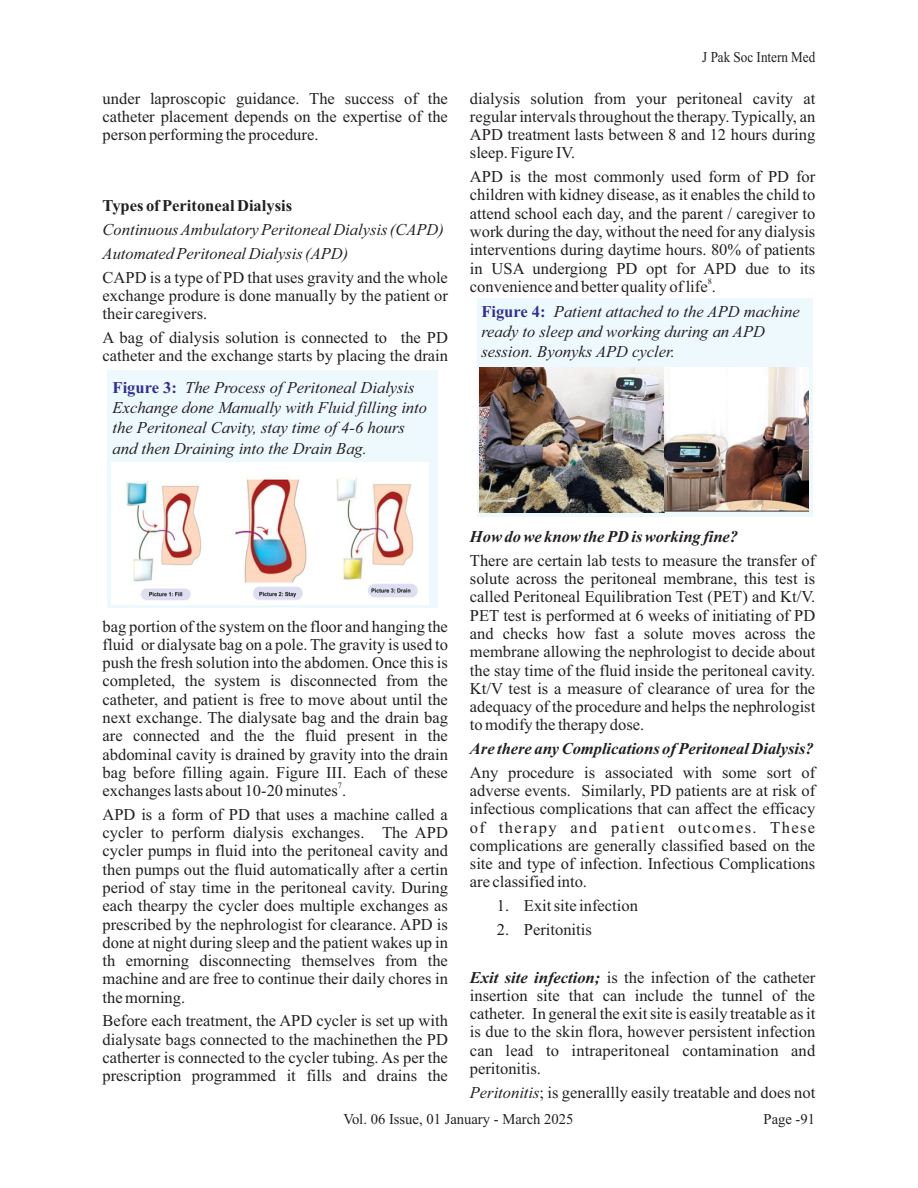
<style>
.page{position:relative;width:918px;height:1188px;background:#fff}
.page>*{position:absolute;margin:0;border:0;box-sizing:border-box;transform-origin:0 0}
.t1{font:16.5px/18.3px "Times New Roman";color:#231f20;text-align:justify}
.t2{font:italic 16.5px/20.1px "Times New Roman";color:#231f20}
.t3{font:italic 700 16.5px "Times New Roman";color:#231f20}
.t4{font:700 16.5px "Times New Roman";color:#231f20}
.t5{font:15px "Times New Roman";color:#231f20}
.t6{font:15px "Times New Roman";color:#231f20;scale:.88 1}
.t7{font:8.25px "Times New Roman";color:#231f20}
.s1{font-weight:700;font-style:normal;color:#2e3092}
.s2{font-weight:700;font-style:italic}
.s3{font-style:italic}
</style>
<div class="page">
<div style="left:108px;top:370px;width:330px;height:238px;background:#eef9fe"></div>
<img style="left:111px;top:462px;width:318px;height:143px">
<div style="left:477px;top:299px;width:335px;height:218px;background:#eef9fe"></div>
<img style="left:480px;top:368px;width:329px;height:144px">
<p class="t1" style="left:103px;top:91px;width:347px">under laproscopic guidance. The success of the catheter placement depends on the expertise of the person performing the procedure.</p>
<p class="t4" style="left:103px;top:200px;width:191px">Types of Peritoneal Dialysis</p>
<p class="t2" style="left:103px;top:219px;width:343px;line-height:23.7px">Continuous Ambulatory Peritoneal Dialysis (CAPD)<br>Automated Peritoneal Dialysis (APD)</p>
<p class="t1" style="left:103px;top:270px;width:347px">CAPD is a type of PD that uses gravity and the whole exchange produre is done manually by the patient or their caregivers.</p>
<p class="t1" style="left:103px;top:330px;width:347px">A bag of dialysis solution is connected to the PD catheter and the exchange starts by placing the drain</p>
<p class="t2" style="left:113px;top:379px;width:316px"><span class="s1">Figure 3:</span> The Process of Peritoneal Dialysis Exchange done Manually with Fluid filling into the Peritoneal Cavity, stay time of 4-6 hours and then Draining into the Drain Bag.</p>
<p class="t6" style="left:702px;top:52px;width:130px">J Pak Soc Intern Med</p>
<p class="t1" style="left:470px;top:91px;width:347px">dialysis solution from your peritoneal cavity at regular intervals throughout the therapy. Typically, an APD treatment lasts between 8 and 12 hours during sleep. Figure IV.</p>
<p class="t1" style="left:470px;top:169px;width:347px">APD is the most commonly used form of PD for children with kidney disease, as it enables the child to attend school each day, and the parent / caregiver to work during the day, without the need for any dialysis interventions during daytime hours. 80% of patients in USA undergiong PD opt for APD due to its</p>
<p class="t7" style="left:708px;top:278px;width:6px">8</p>
<p class="t1" style="left:470px;top:279px;width:248px">convenience and better quality of life .</p>
<p class="t2" style="left:481px;top:303px;width:320px"><span class="s1">Figure 4:</span> Patient attached to the APD machine ready to sleep and working during an APD session. Byonyks APD cycler.</p>
<p class="t1" style="left:103px;top:619px;width:347px">bag portion of the system on the floor and hanging the fluid or dialysate bag on a pole. The gravity is used to push the fresh solution into the abdomen. Once this is completed, the system is disconnected from the catheter, and patient is free to move about until the next exchange. The dialysate bag and the drain bag are connected and the the fluid present in the abdominal cavity is drained by gravity into the drain bag before filling again. Figure III. Each of these</p>
<p class="t7" style="left:338px;top:782px;width:6px">7</p>
<p class="t1" style="left:103px;top:780px;width:347px;line-height:23.7px">exchanges lasts about 10-20 minutes .<br>APD is a form of PD that uses a machine called a</p>
<p class="t1" style="left:103px;top:825px;width:347px">cycler to perform dialysis exchanges. The APD cycler pumps in fluid into the peritoneal cavity and then pumps out the fluid automatically after a certin period of stay time in the peritoneal cavity. During each thearpy the cycler does multiple exchanges as prescribed by the nephrologist for clearance. APD is done at night during sleep and the patient wakes up in th emorning disconnecting themselves from the machine and are free to continue their daily chores in the morning.</p>
<p class="t1" style="left:103px;top:1013px;width:347px">Before each treatment, the APD cycler is set up with dialysate bags connected to the machinethen the PD catherter is connected to the cycler tubing. As per the prescription programmed it fills and drains the</p>
<p class="t3" style="left:470px;top:531px;width:270px">How do we know the PD is working fine?</p>
<p class="t1" style="left:470px;top:553px;width:347px">There are certain lab tests to measure the transfer of solute across the peritoneal membrane, this test is called Peritoneal Equilibration Test (PET) and Kt/V.<br>PET test is performed at 6 weeks of initiating of PD and checks how fast a solute moves across the membrane allowing the nephrologist to decide about the stay time of the fluid inside the peritoneal cavity.<br>Kt/V test is a measure of clearance of urea for the adequacy of the procedure and helps the nephrologist to modify the therapy dose.</p>
<p class="t3" style="left:470px;top:743px;width:345px">Are there any Complications of Peritoneal Dialysis?</p>
<p class="t1" style="left:470px;top:765px;width:347px">Any procedure is associated with some sort of adverse events. Similarly, PD patients are at risk of infectious complications that can affect the efficacy of therapy and patient outcomes. These complications are generally classified based on the site and type of infection. Infectious Complications are classified into.</p>
<p class="t1" style="left:497px;top:898px;width:143px">1. Exit site infection</p>
<p class="t1" style="left:497px;top:922px;width:96px">2. Peritonitis</p>
<p class="t1" style="left:470px;top:969px;width:347px"><span class="s2">Exit site infection;</span> is the infection of the catheter insertion site that can include the tunnel of the catheter. In general the exit site is easily treatable as it is due to the skin flora, however persistent infection can lead to intraperitoneal contamination and peritonitis.</p>
<p class="t1" style="left:470px;top:1085px;width:347px"><span class="s3">Peritonitis</span>; is generallly easily treatable and does not</p>
<p class="t5" style="left:343px;top:1114px;width:232px">Vol. 06 Issue, 01 January - March 2025</p>
<p class="t5" style="left:764px;top:1114px;width:53px">Page -91</p>
</div>
